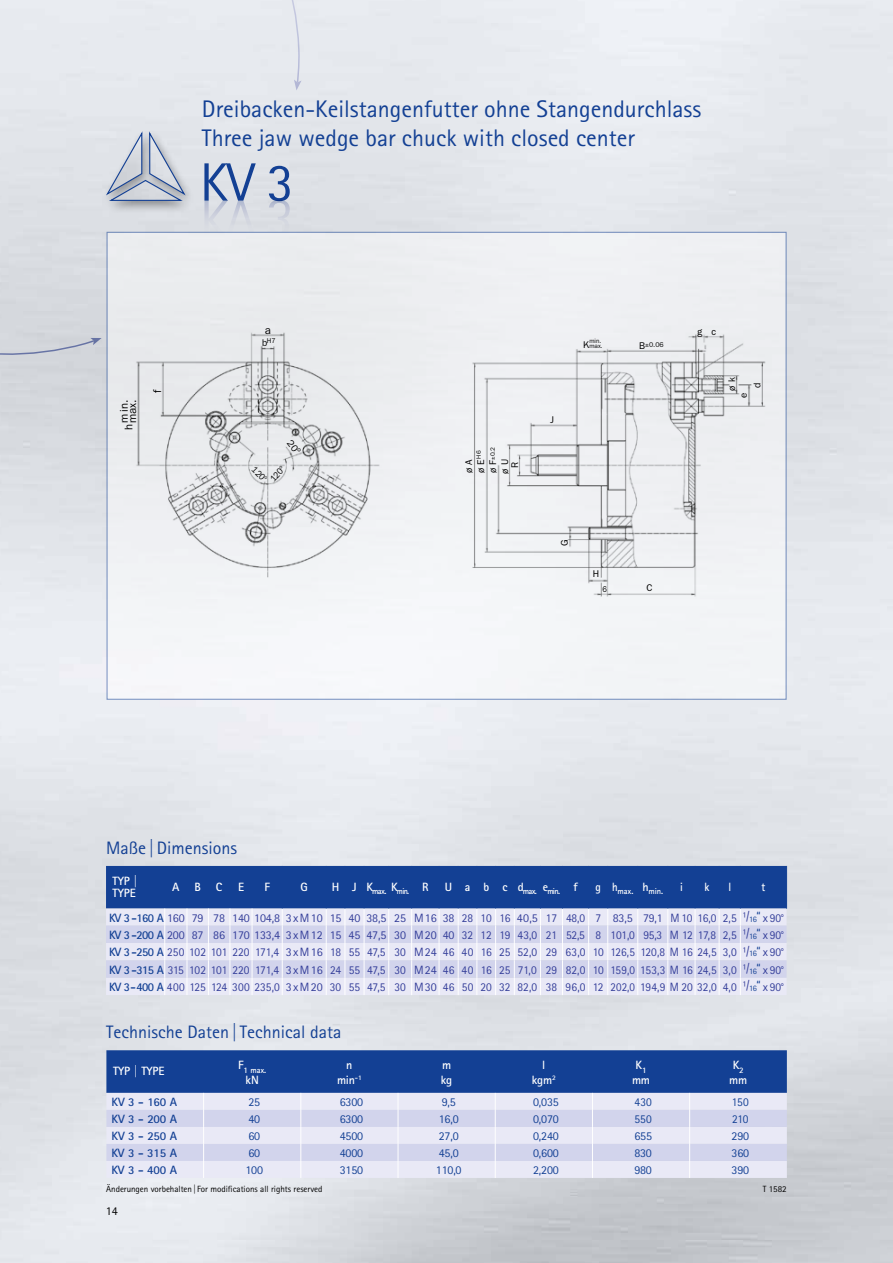
<style>
.page{position:relative;width:893px;height:1263px;background:#fff}
.page>*{position:absolute;margin:0;border:0;box-sizing:border-box;transform-origin:0 0}
.t1{font:54px "AT Rotis Sans Serif";color:#134094}
.t2{font:24px/28.8px "AT Rotis Sans Serif";color:#134094}
.t3{font:18px "AT Rotis Sans Serif";color:#134094}
.t4{font:12px/17.4px "AT Rotis Sans Serif";letter-spacing:.005em;color:#333d99;text-align:justify}
.t5{font:12px "AT Rotis Sans Serif";letter-spacing:-.015em;color:#134094}
.t6{font:700 12px/15px "AT Rotis Sans Serif";letter-spacing:-.015em;color:#fff}
.t7{font:700 12px "AT Rotis Sans Serif";letter-spacing:-.015em;color:#134094}
.t8{font:12px "AT Rotis Sans Serif";letter-spacing:-.015em;color:#134094;scale:.95 1}
.t9{font:700 12px "AT Rotis Sans Serif";letter-spacing:-.015em;color:#fff;scale:.9 1}
.t10{font:12px "AT Rotis Sans Serif";color:#000}
.t11{font:11.1px "Franklin Gothic";letter-spacing:.085em;color:#000}
.t12{font:9.75px/11.7px "Franklin Gothic";color:#000}
.t13{font:9px "AT Rotis Sans Serif";letter-spacing:-.005em;color:#000}
.t14{font:700 8.4px "AT Rotis Sans Serif";letter-spacing:-.08em;color:#fff}
.t15{font:8.4px "Franklin Gothic";color:#000;scale:.9 1}
.t16{font:7.05px "Franklin Gothic";color:#000}
.t17{font:6.3px/5.1px "Franklin Gothic";color:#000}
.s1{font-size:9.75px}
.s2{font-weight:700;color:#134094}
.s3{font-size:8.4px;color:#134094}
.s4{color:#134094}
</style>
<div class="page">
<div style="left:106px;top:232px;width:681px;height:468px;background:#f2f4f6"></div>
<img style="left:116px;top:324px;width:650px;height:273px">
<svg style="left:106px;top:866px;width:681px;height:129px;background:#9dacd3"></svg>
<svg style="left:106px;top:1050px;width:681px;height:128px;background:#9babd2"></svg>
<svg style="left:0;top:0;width:299px;height:374px"></svg>
<svg style="left:294px;top:80px;width:8px;height:10px"></svg>
<svg style="left:90px;top:338px;width:12px;height:7px"></svg>
<svg style="left:252px;top:466px;width:32px;height:16px"></svg>
<svg style="left:287px;top:439px;width:14px;height:13px"></svg>
<h2 class="t2" style="left:202px;top:94px;width:501px">Dreibacken-Keilstangenfutter ohne Stangendurchlass<br>Three jaw wedge bar chuck with closed center</h2>
<h1 class="t1" style="left:200px;top:150px;width:95px">KV 3</h1>
<p class="t11" style="left:118px;top:422px;width:25px;rotate:-90deg">min.</p>
<p class="t11" style="left:126px;top:430px;width:32px;rotate:-90deg">hmax.</p>
<p class="t11" style="left:151px;top:393px;width:5px;rotate:-90deg">f</p>
<p class="t11" style="left:265px;top:323px;width:8px">a</p>
<p class="t16" style="left:262px;top:336px;width:15px"><span class="s1">b</span>H7</p>
<p class="t12" style="left:463px;top:473px;width:24px;rotate:-90deg">ø A<br>ø E<sup>H6</sup></p>
<p class="t17" style="left:490px;top:473px;width:28px;rotate:-90deg"><span class="s1">ø F</span> 0.2</p>
<p class="t12" style="left:499px;top:473px;width:16px;rotate:-90deg">ø U</p>
<p class="t12" style="left:509px;top:468px;width:8px;rotate:-90deg">R</p>
<p class="t12" style="left:550px;top:414px;width:5px">J</p>
<p class="t17" style="left:589px;top:338px;width:15px">min. max.</p>
<p class="t12" style="left:583px;top:338px;width:8px">K</p>
<p class="t16" style="left:639px;top:341px;width:26px"><span class="s1">B</span> 0.06</p>
<p class="t12" style="left:558px;top:546px;width:8px;rotate:-90deg">G</p>
<p class="t12" style="left:593px;top:568px;width:8px">H</p>
<p class="t15" style="left:602px;top:585px;width:7px">6</p>
<p class="t12" style="left:647px;top:582px;width:8px">C</p>
<p class="t12" style="left:697px;top:325px;width:6px">g</p>
<p class="t12" style="left:711px;top:325px;width:6px">c</p>
<p class="t12" style="left:726px;top:390px;width:15px;rotate:-90deg">ø k</p>
<p class="t12" style="left:751px;top:388px;width:7px;rotate:-90deg">d</p>
<p class="t12" style="left:737px;top:398px;width:7px;rotate:-90deg">e</p>
<h3 class="t3" style="left:106px;top:837px;width:132px">Maße |Dimensions</h3>
<p class="t6" style="left:113px;top:874px;width:26px;line-height:12px">TYP |<br>TYPE</p>
<p class="t6" style="left:172px;top:879px;width:30px">A B</p>
<p class="t6" style="left:216px;top:879px;width:8px">C</p>
<p class="t6" style="left:238px;top:879px;width:7px">E</p>
<p class="t6" style="left:264px;top:879px;width:7px">F</p>
<p class="t6" style="left:301px;top:879px;width:9px">G</p>
<p class="t14" style="left:332px;top:886px;width:98px"><sup>H</sup> <sup>J</sup> <sup>K</sup>max. <sup>K</sup>min. <sup>R</sup></p>
<p class="t14" style="left:445px;top:886px;width:134px"><sup>U</sup> <sup>a</sup> <sup>b</sup> <sup>c</sup> <sup>d</sup>max. <sup>e</sup>min. <sup>f</sup></p>
<p class="t14" style="left:595px;top:886px;width:69px"><sup>g</sup> <sup>h</sup>max. <sup>h</sup>min.</p>
<p class="t9" style="left:680px;top:879px;width:5px">i</p>
<p class="t9" style="left:705px;top:879px;width:7px">k</p>
<p class="t9" style="left:728px;top:879px;width:5px">l</p>
<p class="t9" style="left:762px;top:879px;width:6px">t</p>
<p class="t4" style="left:109px;top:909px;width:677px"><span class="s2">KV 3 -160 A</span> 160 79 78 140 104,8 3xM10 15 40 38,5 25 M16 38 28 10 16 40,5 17 48,0 7 83,5 79,1 M 10 16,0 2,5 ¹/<span class="s3">16</span><span class="s4">“</span> x 90° <span class="s2">KV 3 -200 A</span> 200 87 86 170 133,4 3xM12 15 45 47,5 30 M20 40 32 12 19 43,0 21 52,5 8 101,0 95,3 M 12 17,8 2,5 ¹/<span class="s3">16</span><span class="s4">“</span> x 90° <span class="s2">KV 3 -250 A</span> 250 102 101 220 171,4 3xM16 18 55 47,5 30 M24 46 40 16 25 52,0 29 63,0 10 126,5 120,8 M 16 24,5 3,0 ¹/<span class="s3">16</span><span class="s4">“</span> x 90° <span class="s2">KV 3 -315 A</span> 315 102 101 220 171,4 3xM16 24 55 47,5 30 M24 46 40 16 25 71,0 29 82,0 10 159,0 153,3 M 16 24,5 3,0 ¹/<span class="s3">16</span><span class="s4">“</span> x 90° <span class="s2">KV 3 - 400 A</span> 400 125 124 300 235,0 3xM20 30 55 47,5 30 M30 46 50 20 32 82,0 38 96,0 12 202,0 194,9 M 20 32,0 4,0 ¹/<span class="s3">16</span><span class="s4">“</span> x 90°</p>
<h3 class="t3" style="left:106px;top:1022px;width:237px">Technische Daten| Technical data</h3>
<p class="t6" style="left:113px;top:1063px;width:53px">TYP | TYPE</p>
<p class="t14" style="left:238px;top:1064px;width:30px"><sup>F</sup>1 max.</p>
<p class="t6" style="left:246px;top:1072px;width:15px">kN</p>
<p class="t6" style="left:337px;top:1057px;width:26px;text-align:center">n min<sup>-1</sup></p>
<p class="t6" style="left:441px;top:1057px;width:13px">m kg</p>
<p class="t6" style="left:532px;top:1057px;width:25px;text-align:center">l kgm<sup>2</sup></p>
<p class="t6" style="left:632px;top:1057px;width:20px">K<sub>1 </sub>mm</p>
<p class="t6" style="left:729px;top:1057px;width:20px">K<sub>2 </sub>mm</p>
<p class="t7" style="left:112px;top:1094px;width:67px">KV 3 - 160 A</p>
<p class="t5" style="left:248px;top:1095px;width:13px">25</p>
<p class="t5" style="left:340px;top:1095px;width:25px">6300</p>
<p class="t5" style="left:442px;top:1095px;width:16px">9,5</p>
<p class="t5" style="left:533px;top:1095px;width:27px">0,035</p>
<p class="t8" style="left:634px;top:1095px;width:20px">430</p>
<p class="t8" style="left:732px;top:1095px;width:19px">150</p>
<p class="t7" style="left:112px;top:1111px;width:67px">KV 3 - 200 A</p>
<p class="t5" style="left:248px;top:1112px;width:13px">40</p>
<p class="t5" style="left:340px;top:1112px;width:25px">6300</p>
<p class="t5" style="left:439px;top:1112px;width:21px">16,0</p>
<p class="t5" style="left:533px;top:1112px;width:27px">0,070</p>
<p class="t8" style="left:634px;top:1112px;width:20px">550</p>
<p class="t8" style="left:732px;top:1112px;width:19px">210</p>
<p class="t7" style="left:112px;top:1128px;width:67px">KV 3 - 250 A</p>
<p class="t5" style="left:248px;top:1129px;width:13px">60</p>
<p class="t5" style="left:340px;top:1129px;width:25px">4500</p>
<p class="t5" style="left:439px;top:1129px;width:21px">27,0</p>
<p class="t5" style="left:533px;top:1129px;width:27px">0,240</p>
<p class="t5" style="left:634px;top:1129px;width:19px">655</p>
<p class="t5" style="left:731px;top:1129px;width:19px">290</p>
<p class="t7" style="left:111px;top:1145px;width:67px">KV 3 - 315 A</p>
<p class="t5" style="left:248px;top:1146px;width:13px">60</p>
<p class="t5" style="left:340px;top:1146px;width:25px">4000</p>
<p class="t5" style="left:439px;top:1146px;width:21px">45,0</p>
<p class="t5" style="left:533px;top:1146px;width:27px">0,600</p>
<p class="t5" style="left:634px;top:1146px;width:19px">830</p>
<p class="t5" style="left:731px;top:1146px;width:19px">360</p>
<p class="t7" style="left:111px;top:1162px;width:67px">KV 3 - 400 A</p>
<p class="t5" style="left:245px;top:1163px;width:19px">100</p>
<p class="t5" style="left:340px;top:1163px;width:25px">3150</p>
<p class="t5" style="left:436px;top:1163px;width:27px">110,0</p>
<p class="t5" style="left:533px;top:1163px;width:27px">2,200</p>
<p class="t5" style="left:634px;top:1163px;width:19px">980</p>
<p class="t5" style="left:731px;top:1163px;width:19px">390</p>
<p class="t13" style="left:106px;top:1184px;width:218px">Änderungen vorbehalten| For modifications all rights reserved</p>
<p class="t13" style="left:763px;top:1184px;width:26px">T 1582</p>
<p class="t10" style="left:106px;top:1203px;width:13px">14</p>
</div>
